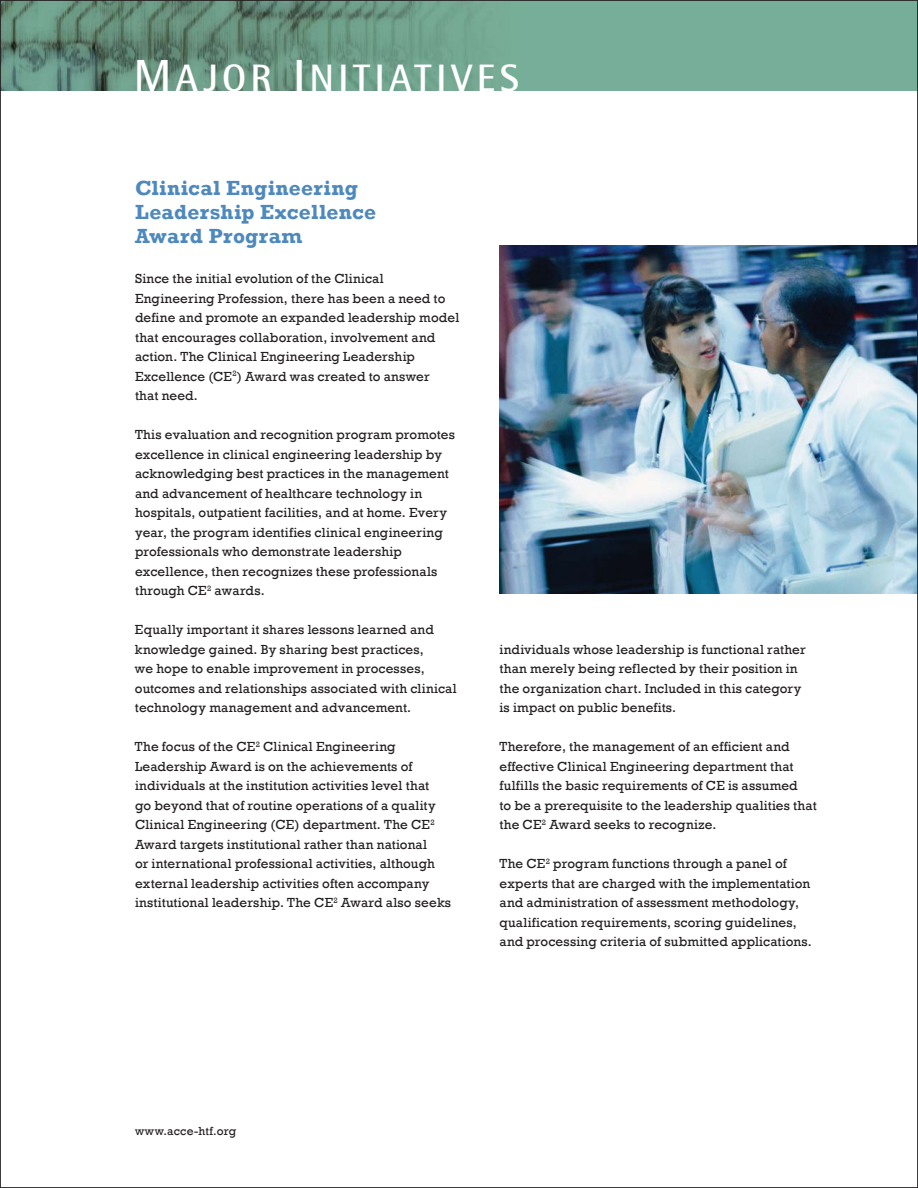
<style>
.page{position:relative;width:918px;height:1188px;background:#fff}
.page>*{position:absolute;margin:0;border:0;box-sizing:border-box;transform-origin:0 0}
.t1{font:700 38.25px "Rotis Semi Sans";letter-spacing:.115em;color:#fff}
.t2{font:700 21px/24px "Rockwell";letter-spacing:.015em;color:#4e89be}
.t3{font:13.5px/19.5px "Rockwell";letter-spacing:.01em;color:#231f20}
.t4{font:12px "Rockwell";letter-spacing:.02em;color:#231f20}
.s1{font-size:45px}
</style>
<div class="page">
<div style="left:0;top:0;width:918px;height:90px;background:#76ae99"></div>
<img style="left:2px;top:2px;width:471px;height:88px">
<img style="left:500px;top:246px;width:416px;height:347px">
<h1 class="t1" style="left:134px;top:64px;width:387px"><span class="s1">M</span>AJOR <span class="s1">I</span>NITIATIVES</h1>
<h2 class="t2" style="left:135px;top:175px;width:243px">Clinical Engineering<br>Leadership Excellence<br>Award Program</h2>
<p class="t3" style="left:135px;top:268px;width:326px">Since the initial evolution of the Clinical Engineering Profession, there has been a need to define and promote an expanded leadership model that encourages collaboration, involvement and action. The Clinical Engineering Leadership Excellence (CE<sup>2</sup>) Award was created to answer<br>that need.</p>
<p class="t3" style="left:135px;top:424px;width:321px">This evaluation and recognition program promotes excellence in clinical engineering leadership by acknowledging best practices in the management and advancement of healthcare technology in hospitals, outpatient facilities, and at home. Every year, the program identifies clinical engineering professionals who demonstrate leadership excellence, then recognizes these professionals through CE<sup>2</sup> awards.</p>
<p class="t3" style="left:135px;top:619px;width:323px">Equally important it shares lessons learned and knowledge gained. By sharing best practices,<br>we hope to enable improvement in processes, outcomes and relationships associated with clinical technology management and advancement.</p>
<p class="t3" style="left:135px;top:736px;width:318px">The focus of the CE<sup>2</sup> Clinical Engineering Leadership Award is on the achievements of individuals at the institution activities level that<br>go beyond that of routine operations of a quality Clinical Engineering (CE) department. The CE<sup>2<br></sup>Award targets institutional rather than national<br>or international professional activities, although external leadership activities often accompany institutional leadership. The CE<sup>2</sup> Award also seeks</p>
<p class="t3" style="left:499px;top:639px;width:308px">individuals whose leadership is functional rather than merely being reflected by their position in the organization chart. Included in this category is impact on public benefits.</p>
<p class="t3" style="left:499px;top:737px;width:319px">Therefore, the management of an efficient and effective Clinical Engineering department that fulfills the basic requirements of CE is assumed<br>to be a prerequisite to the leadership qualities that the CE<sup>2</sup> Award seeks to recognize.</p>
<p class="t3" style="left:500px;top:854px;width:314px">The CE<sup>2</sup> program functions through a panel of experts that are charged with the implementation and administration of assessment methodology, qualification requirements, scoring guidelines, and processing criteria of submitted applications.</p>
<p class="t4" style="left:135px;top:1123px;width:103px">www.acce-htf.org</p>
</div>
